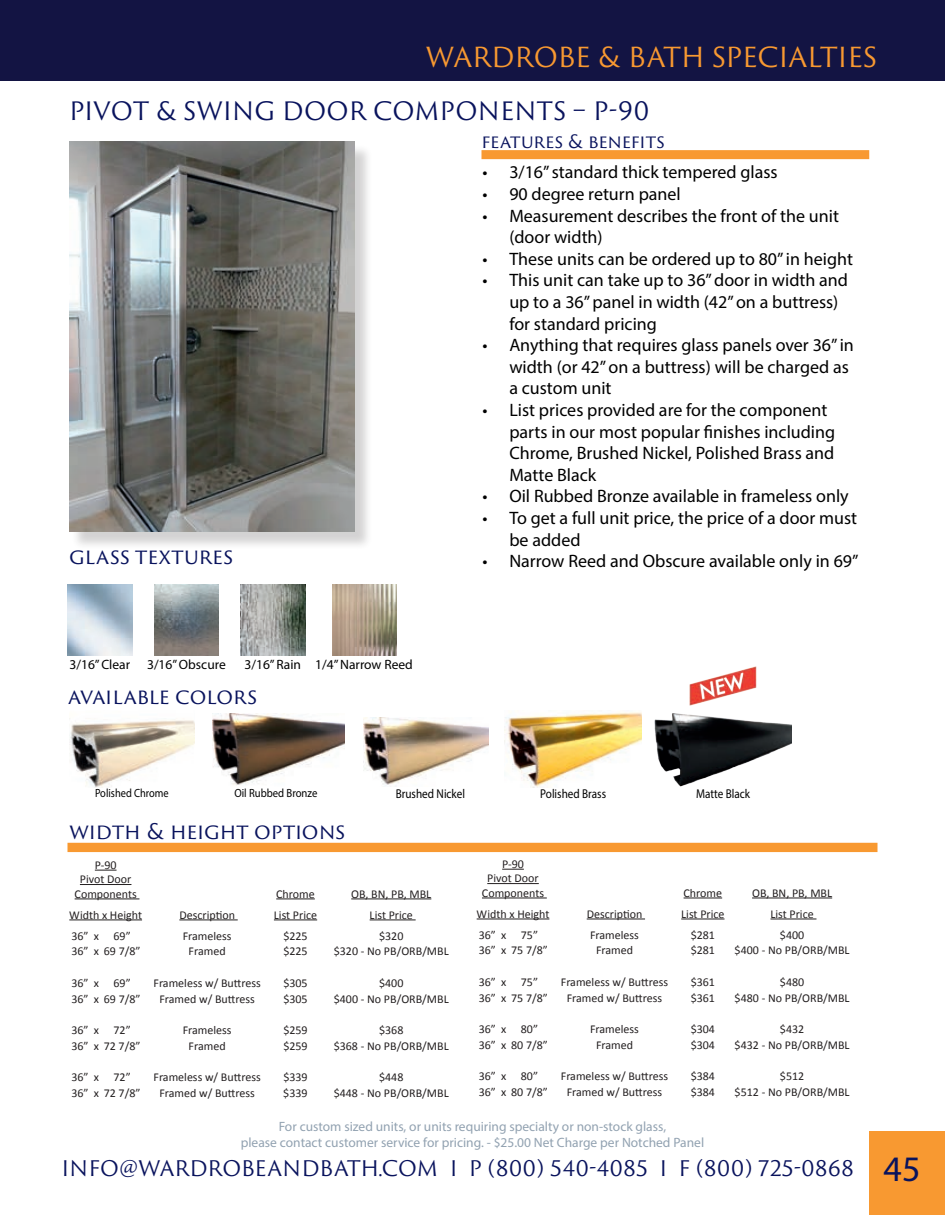
<style>
.page{position:relative;width:945px;height:1215px;background:#fff}
.page>*{position:absolute;margin:0;border:0;box-sizing:border-box;transform-origin:0 0}
.t1{font:27px "Trajan Sans Pro";letter-spacing:-.01em;color:#f89931}
.t2{font:24.75px "Trajan Sans Pro";color:#09135d}
.t3{font:21px "Trajan Sans Pro";letter-spacing:-.005em;color:#09135d}
.t4{font:21px "Trajan Sans Pro";letter-spacing:.015em;color:#09135d}
.t5{font:18px/21.6px "Myriad Pro";color:#000}
.t6{font:18px "Trajan Sans Pro";letter-spacing:-.01em;color:#09135d}
.t7{font:13.5px/16.5px "Myriad Pro";color:#92a2b1;text-align:center}
.t8{font:13.5px "Myriad Pro";color:#000}
.t9{font:12.75px "Myriad Pro";color:#000;scale:.87 1}
.t10{font:12px/14.4px "Calibri";color:#231f20;text-align:center}
.t11{font:11.85px "Myriad Pro";color:#000;scale:.9 1}
.t12{font:11.85px "Myriad Pro";color:#000;scale:.87 1}
.s1{font-family:"Myriad Pro";font-size:36px}
</style>
<div class="page">
<div style="left:14px;top:0;width:931px;height:80px;background:#131443"></div>
<div style="left:0;top:0;width:14px;height:80px;background:#131443"></div>
<div style="left:482px;top:150px;width:387px;height:9px;background:#f89931;border:2px solid #f89931"></div>
<div style="left:68px;top:843px;width:810px;height:9px;background:#f89931"></div>
<div style="left:869px;top:1131px;width:76px;height:84px;background:#f89931"></div>
<img style="left:154px;top:584px;width:65px;height:71px">
<img style="left:332px;top:584px;width:65px;height:71px">
<img style="left:241px;top:584px;width:64px;height:71px">
<svg style="left:95px;top:870px;width:22px;height:1px"></svg>
<hr style="left:80px;top:884px;width:51px;height:1px;background:#231f20">
<hr style="left:75px;top:899px;width:64px;height:1px;background:#231f20">
<hr style="left:276px;top:899px;width:39px;height:1px;background:#231f20">
<hr style="left:351px;top:899px;width:80px;height:1px;background:#231f20">
<hr style="left:69px;top:920px;width:73px;height:1px;background:#231f20">
<hr style="left:179px;top:920px;width:59px;height:1px;background:#231f20">
<hr style="left:274px;top:920px;width:43px;height:1px;background:#231f20">
<hr style="left:370px;top:920px;width:46px;height:1px;background:#231f20">
<svg style="left:502px;top:869px;width:22px;height:1px"></svg>
<hr style="left:487px;top:883px;width:52px;height:1px;background:#231f20">
<hr style="left:482px;top:898px;width:65px;height:1px;background:#231f20">
<hr style="left:684px;top:898px;width:38px;height:1px;background:#231f20">
<hr style="left:752px;top:898px;width:80px;height:1px;background:#231f20">
<hr style="left:477px;top:919px;width:72px;height:1px;background:#231f20">
<hr style="left:587px;top:919px;width:58px;height:1px;background:#231f20">
<hr style="left:681px;top:919px;width:44px;height:1px;background:#231f20">
<hr style="left:771px;top:919px;width:45px;height:1px;background:#231f20">
<div style="left:71px;top:144px;width:302px;height:406px;background:#231f20;opacity:.2"></div>
<img style="left:69px;top:142px;width:286px;height:390px">
<img style="left:213px;top:713px;width:132px;height:72px">
<img style="left:69px;top:718px;width:126px;height:70px">
<img style="left:364px;top:717px;width:124px;height:69px">
<img style="left:504px;top:712px;width:138px;height:76px">
<img style="left:654px;top:713px;width:138px;height:74px">
<img style="left:689px;top:666px;width:68px;height:40px">
<h1 class="t1" style="left:426px;top:38px;width:453px">WARDROBE &amp; BATH SPECIALTIES</h1>
<h2 class="t2" style="left:69px;top:94px;width:582px">PIVOT &amp; SWING DOOR COMPONENTS – P-90</h2>
<h3 class="t4" style="left:69px;top:542px;width:165px">glass textures</h3>
<p class="t8" style="left:70px;top:656px;width:62px">3/16” Clear</p>
<p class="t8" style="left:147px;top:656px;width:80px">3/16” Obscure</p>
<p class="t8" style="left:245px;top:656px;width:170px">3/16” Rain 1/4” Narrow Reed</p>
<h3 class="t3" style="left:68px;top:681px;width:190px">available colors</h3>
<h3 class="t6" style="left:482px;top:129px;width:185px">features &amp; benefits</h3>
<h3 class="t5" style="left:482px;top:161px;width:297px">• 3/16” standard thick tempered glass</h3>
<h3 class="t5" style="left:482px;top:183px;width:200px">• 90 degree return panel</h3>
<h3 class="t5" style="left:509px;top:204px;width:331px;text-indent:-27px">• Measurement describes the front of the unit (door width)</h3>
<h3 class="t5" style="left:482px;top:248px;width:372px">• These units can be ordered up to 80” in height</h3>
<h3 class="t5" style="left:509px;top:269px;width:340px;text-indent:-27px">• This unit can take up to 36” door in width and up to a 36” panel in width (42” on a buttress) for standard pricing</h3>
<h3 class="t5" style="left:509px;top:334px;width:346px;text-indent:-27px">• Anything that requires glass panels over 36” in width (or 42” on a buttress) will be charged as a custom unit</h3>
<h3 class="t5" style="left:509px;top:399px;width:327px;text-indent:-27px">• List prices provided are for the component parts in our most popular finishes including Chrome, Brushed Nickel, Polished Brass and Matte Black</h3>
<h3 class="t5" style="left:482px;top:485px;width:368px">• Oil Rubbed Bronze available in frameless only</h3>
<h3 class="t5" style="left:509px;top:507px;width:349px;text-indent:-27px">• To get a full unit price, the price of a door must be added</h3>
<h3 class="t5" style="left:482px;top:550px;width:378px">• Narrow Reed and Obscure available only in 69”</h3>
<p class="t12" style="left:95px;top:785px;width:86px">Polished Chrome</p>
<p class="t11" style="left:234px;top:786px;width:94px">Oil Rubbed Bronze</p>
<p class="t9" style="left:396px;top:785px;width:81px">Brushed Nickel</p>
<p class="t9" style="left:540px;top:785px;width:77px">Polished Brass</p>
<p class="t9" style="left:696px;top:785px;width:64px">Matte Black</p>
<h3 class="t3" style="left:69px;top:817px;width:278px">width &amp; height options</h3>
<p class="t10" style="left:75px;top:858px;width:64px">P-90<br>Pivot Door<br>Components</p>
<p class="t10" style="left:276px;top:886px;width:40px">Chrome</p>
<p class="t10" style="left:351px;top:886px;width:82px">OB, BN, PB, MBL</p>
<p class="t10" style="left:482px;top:857px;width:64px">P-90<br>Pivot Door<br>Components</p>
<p class="t10" style="left:684px;top:885px;width:40px">Chrome</p>
<p class="t10" style="left:752px;top:885px;width:82px">OB, BN, PB, MBL</p>
<p class="t10" style="left:69px;top:907px;width:74px">Width x Height</p>
<p class="t10" style="left:179px;top:907px;width:57px">Description</p>
<p class="t10" style="left:274px;top:907px;width:45px">List Price</p>
<p class="t10" style="left:370px;top:907px;width:45px">List Price</p>
<p class="t10" style="left:71px;top:928px;width:61px">36” x 69”</p>
<p class="t10" style="left:183px;top:928px;width:50px">Frameless</p>
<p class="t10" style="left:283px;top:928px;width:26px">$225</p>
<p class="t10" style="left:379px;top:928px;width:26px">$320</p>
<p class="t10" style="left:71px;top:944px;width:71px">36” x 69 7/8”</p>
<p class="t10" style="left:189px;top:944px;width:39px">Framed</p>
<p class="t10" style="left:283px;top:944px;width:26px">$225</p>
<p class="t10" style="left:334px;top:944px;width:117px">$320 - No PB/ORB/MBL</p>
<p class="t10" style="left:71px;top:976px;width:61px">36” x 69”</p>
<p class="t10" style="left:154px;top:976px;width:109px">Frameless w/ Buttress</p>
<p class="t10" style="left:283px;top:976px;width:26px">$305</p>
<p class="t10" style="left:379px;top:976px;width:26px">$400</p>
<p class="t10" style="left:71px;top:991px;width:71px">36” x 69 7/8”</p>
<p class="t10" style="left:159px;top:991px;width:97px">Framed w/ Buttress</p>
<p class="t10" style="left:283px;top:991px;width:26px">$305</p>
<p class="t10" style="left:334px;top:991px;width:117px">$400 - No PB/ORB/MBL</p>
<p class="t10" style="left:71px;top:1023px;width:61px">36” x 72”</p>
<p class="t10" style="left:183px;top:1023px;width:50px">Frameless</p>
<p class="t10" style="left:283px;top:1023px;width:26px">$259</p>
<p class="t10" style="left:379px;top:1023px;width:26px">$368</p>
<p class="t10" style="left:71px;top:1039px;width:71px">36” x 72 7/8”</p>
<p class="t10" style="left:189px;top:1039px;width:39px">Framed</p>
<p class="t10" style="left:283px;top:1039px;width:26px">$259</p>
<p class="t10" style="left:334px;top:1039px;width:117px">$368 - No PB/ORB/MBL</p>
<p class="t10" style="left:71px;top:1070px;width:61px">36” x 72”</p>
<p class="t10" style="left:153px;top:1070px;width:109px">Frameless w/ Buttress</p>
<p class="t10" style="left:283px;top:1070px;width:26px">$339</p>
<p class="t10" style="left:379px;top:1070px;width:26px">$448</p>
<p class="t10" style="left:71px;top:1086px;width:71px">36” x 72 7/8”</p>
<p class="t10" style="left:159px;top:1086px;width:97px">Framed w/ Buttress</p>
<p class="t10" style="left:283px;top:1086px;width:26px">$339</p>
<p class="t10" style="left:334px;top:1086px;width:117px">$448 - No PB/ORB/MBL</p>
<p class="t10" style="left:477px;top:906px;width:74px">Width x Height</p>
<p class="t10" style="left:587px;top:906px;width:57px">Description</p>
<p class="t10" style="left:681px;top:906px;width:45px">List Price</p>
<p class="t10" style="left:771px;top:906px;width:45px">List Price</p>
<p class="t10" style="left:479px;top:927px;width:61px">36” x 75”</p>
<p class="t10" style="left:590px;top:927px;width:50px">Frameless</p>
<p class="t10" style="left:691px;top:927px;width:26px">$281</p>
<p class="t10" style="left:780px;top:927px;width:26px">$400</p>
<p class="t10" style="left:479px;top:943px;width:71px">36” x 75 7/8”</p>
<p class="t10" style="left:596px;top:943px;width:39px">Framed</p>
<p class="t10" style="left:691px;top:943px;width:26px">$281</p>
<p class="t10" style="left:735px;top:943px;width:117px">$400 - No PB/ORB/MBL</p>
<p class="t10" style="left:479px;top:975px;width:61px">36” x 75”</p>
<p class="t10" style="left:561px;top:975px;width:109px">Frameless w/ Buttress</p>
<p class="t10" style="left:691px;top:975px;width:26px">$361</p>
<p class="t10" style="left:780px;top:975px;width:26px">$480</p>
<p class="t10" style="left:479px;top:990px;width:71px">36” x 75 7/8”</p>
<p class="t10" style="left:567px;top:990px;width:97px">Framed w/ Buttress</p>
<p class="t10" style="left:691px;top:990px;width:26px">$361</p>
<p class="t10" style="left:735px;top:990px;width:117px">$480 - No PB/ORB/MBL</p>
<p class="t10" style="left:479px;top:1022px;width:61px">36” x 80”</p>
<p class="t10" style="left:590px;top:1022px;width:50px">Frameless</p>
<p class="t10" style="left:691px;top:1022px;width:26px">$304</p>
<p class="t10" style="left:780px;top:1022px;width:26px">$432</p>
<p class="t10" style="left:479px;top:1038px;width:71px">36” x 80 7/8”</p>
<p class="t10" style="left:596px;top:1038px;width:39px">Framed</p>
<p class="t10" style="left:691px;top:1038px;width:26px">$304</p>
<p class="t10" style="left:735px;top:1038px;width:117px">$432 - No PB/ORB/MBL</p>
<p class="t10" style="left:479px;top:1069px;width:61px">36” x 80”</p>
<p class="t10" style="left:561px;top:1069px;width:109px">Frameless w/ Buttress</p>
<p class="t10" style="left:691px;top:1069px;width:26px">$384</p>
<p class="t10" style="left:780px;top:1069px;width:26px">$512</p>
<p class="t10" style="left:479px;top:1085px;width:71px">36” x 80 7/8”</p>
<p class="t10" style="left:567px;top:1085px;width:97px">Framed w/ Buttress</p>
<p class="t10" style="left:691px;top:1085px;width:26px">$384</p>
<p class="t10" style="left:735px;top:1085px;width:117px">$512 - No PB/ORB/MBL</p>
<p class="t7" style="left:241px;top:1118px;width:465px">For custom sized units, or units requiring specialty or non-stock glass,<br>please contact customer service for pricing. - $25.00 Net Charge per Notched Panel</p>
<h3 class="t3" style="left:61px;top:1153px;width:861px">INFO@WARDROBEANDBATH.COM I P (800) 540-4085 I F (800) 725-0868 <span class="s1">45</span></h3>
</div>
